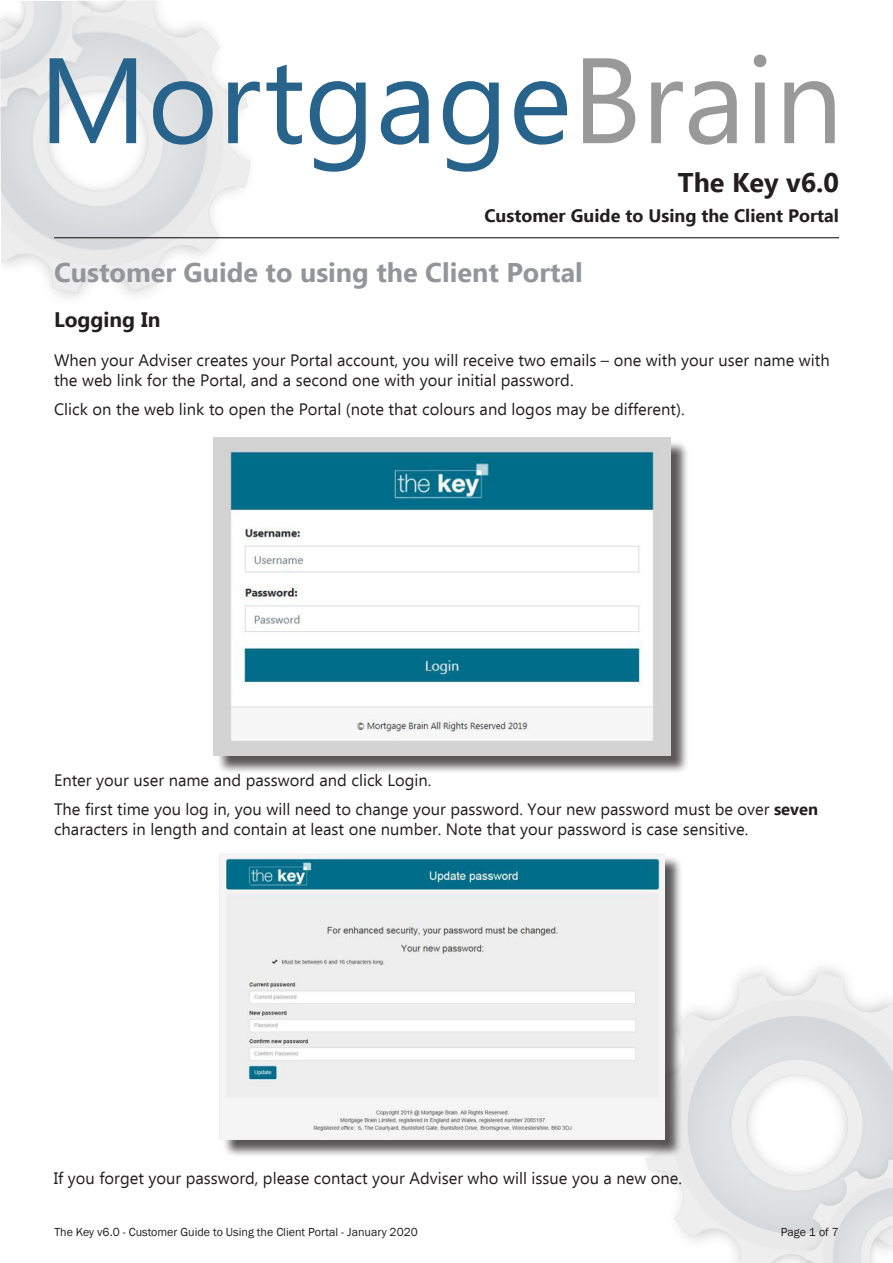
<style>
.page{position:relative;width:893px;height:1263px;background:#fff}
.page>*{position:absolute;margin:0;border:0;box-sizing:border-box;transform-origin:0 0}
.t1{font:700 27px "Ebrima";color:#939598}
.t2{font:700 27px "Ebrima";color:#231f20}
.t3{font:700 21px "Ebrima";color:#231f20}
.t4{font:700 18px "Ebrima";color:#231f20}
.t5{font:16.5px/19.8px "Ebrima";color:#231f20}
.t6{font:12px "Franklin Gothic";color:#231f20}
.s1{font-weight:700}
</style>
<div class="page">
<img style="left:0;top:0;width:261px;height:298px">
<img style="left:646px;top:968px;width:247px;height:295px">
<hr style="left:54px;top:237px;width:785px;height:1px;background:#231f20">
<svg style="left:50px;top:58px;width:86px;height:85px"></svg>
<svg style="left:153px;top:81px;width:60px;height:64px;background:#95aebf"></svg>
<svg style="left:228px;top:81px;width:32px;height:62px"></svg>
<svg style="left:267px;top:65px;width:35px;height:79px"></svg>
<svg style="left:310px;top:81px;width:56px;height:91px"></svg>
<svg style="left:381px;top:81px;width:48px;height:64px"></svg>
<svg style="left:443px;top:81px;width:56px;height:91px"></svg>
<svg style="left:514px;top:81px;width:53px;height:64px"></svg>
<svg style="left:583px;top:58px;width:52px;height:85px"></svg>
<svg style="left:651px;top:81px;width:32px;height:62px"></svg>
<svg style="left:689px;top:81px;width:48px;height:64px"></svg>
<svg style="left:754px;top:55px;width:12px;height:88px"></svg>
<svg style="left:784px;top:81px;width:51px;height:62px"></svg>
<div style="left:216px;top:440px;width:473px;height:334px;background:#231f20;opacity:.75"></div>
<img style="left:214px;top:438px;width:456px;height:317px">
<div style="left:222px;top:855px;width:461px;height:303px;background:#231f20;opacity:.75"></div>
<img style="left:220px;top:853px;width:445px;height:286px">
<p class="t2" style="left:678px;top:161px;width:163px">The Key v6.0</p>
<p class="t4" style="left:484px;top:201px;width:356px">Customer Guide to Using the Client Portal</p>
<p class="t1" style="left:54px;top:251px;width:530px">Customer Guide to using the Client Portal</p>
<p class="t3" style="left:54px;top:302px;width:108px">Logging In</p>
<p class="t5" style="left:54px;top:350px;width:777px">When your Adviser creates your Portal account, you will receive two emails – one with your user name with the web link for the Portal, and a second one with your initial password.</p>
<p class="t5" style="left:54px;top:398px;width:632px">Click on the web link to open the Portal (note that colours and logos may be different).</p>
<p class="t5" style="left:54px;top:770px;width:379px">Enter your user name and password and click Login.</p>
<p class="t5" style="left:54px;top:799px;width:765px">The first time you log in, you will need to change your password. Your new password must be over <span class="s1">seven </span>characters in length and contain at least one number. Note that your password is case sensitive.</p>
<p class="t5" style="left:54px;top:1167px;width:630px">If you forget your password, please contact your Adviser who will issue you a new one.</p>
<p class="t6" style="left:54px;top:1225px;width:365px">The Key v6.0 - Customer Guide to Using the Client Portal - January 2020</p>
<p class="t6" style="left:781px;top:1225px;width:60px">Page 1 of 7</p>
</div>
